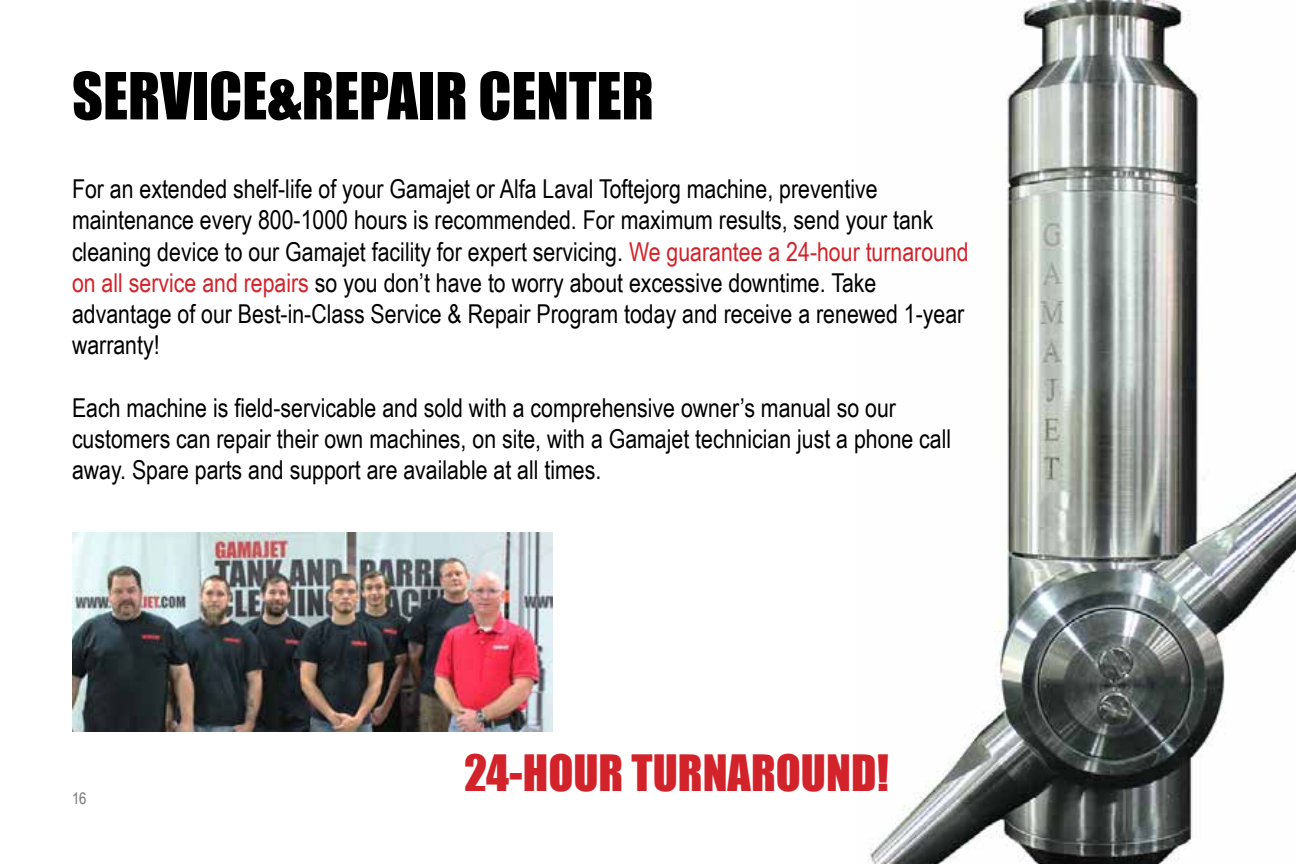
<style>
.page{position:relative;width:1296px;height:864px;background:#fff}
.page>*{position:absolute;margin:0;border:0;box-sizing:border-box;transform-origin:0 0}
.t1{font:60px "Impact";color:#000}
.t2{font:46px "Impact";color:#d2232a}
.t3{font:26px/31.2px "Arial Narrow";color:#000}
.t4{font:16px "Arial Narrow";color:#777572}
.s1{color:#d2232a}
</style>
<div class="page">
<img style="left:868px;top:0;width:428px;height:864px">
<img style="left:72px;top:533px;width:481px;height:199px">
<h1 class="t1" style="left:72px;top:59px;width:583px">SERVICE&amp;REPAIR CENTER</h1>
<p class="t3" style="left:72px;top:173px;width:898px">For an extended shelf-life of your Gamajet or Alfa Laval Toftejorg machine, preventive maintenance every 800-1000 hours is recommended. For maximum results, send your tank cleaning device to our Gamajet facility for expert servicing. <span class="s1">We guarantee a 24-hour turnaround on all service and repairs</span> so you don’t have to worry about excessive downtime. Take advantage of our Best-in-Class Service &amp; Repair Program today and receive a renewed 1-year warranty!</p>
<p class="t3" style="left:72px;top:391px;width:881px">Each machine is field-servicable and sold with a comprehensive owner’s manual so our customers can repair their own machines, on site, with a Gamajet technician just a phone call away. Spare parts and support are available at all times.</p>
<p class="t4" style="left:72px;top:789px;width:16px">16</p>
<h2 class="t2" style="left:464px;top:745px;width:426px">24-HOUR TURNAROUND!</h2>
</div>
